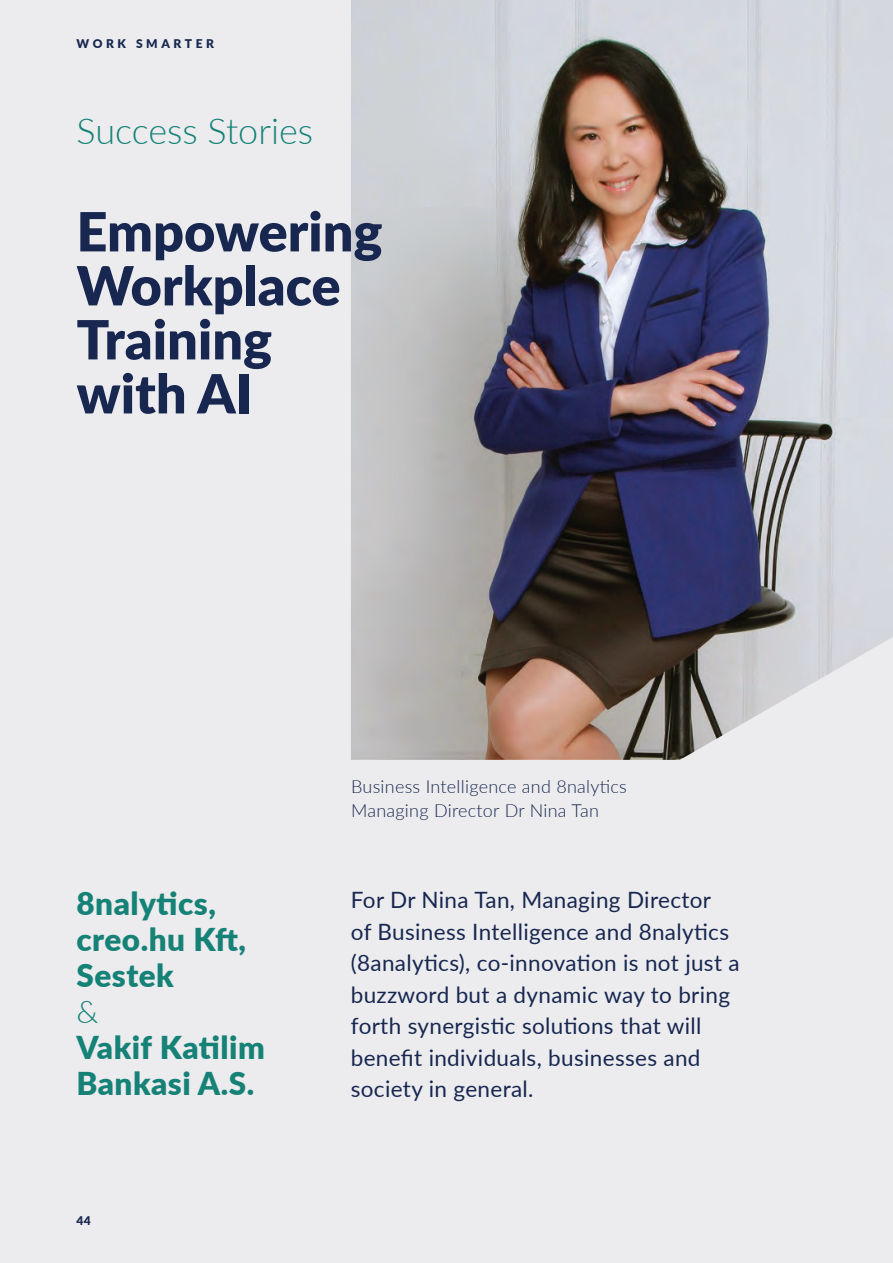
<style>
.page{position:relative;width:893px;height:1263px;background:#ececee}
.page>*{position:absolute;margin:0;border:0;box-sizing:border-box;transform-origin:0 0}
.t1{font:900 54px/54px "Lato";color:#172750}
.t2{font:300 36px "Lato";color:#168277}
.t3{font:900 31.5px/36px "Lato";letter-spacing:.015em;color:#168277}
.t4{font:300 31.5px "Lato";color:#168277}
.t5{font:22.5px/31.5px "Lato";letter-spacing:.015em;color:#172750}
.t6{font:300 18px/24px "Lato";letter-spacing:.015em;color:#172750}
.t7{font:900 12px "Lato";letter-spacing:.3em;color:#172750}
</style>
<div class="page">
<img style="left:351px;top:0;width:542px;height:760px">
<p class="t7" style="left:77px;top:35px;width:139px">WORK SMARTER</p>
<h2 class="t2" style="left:77px;top:106px;width:238px">Success Stories</h2>
<h1 class="t1" style="left:77px;top:202px;width:307px">Empowering<br>Workplace<br>Training with AI</h1>
<h3 class="t3" style="left:77px;top:884px;width:171px">8nalytics, creo.hu Kft,<br>Sestek</h3>
<h3 class="t4" style="left:77px;top:990px;width:23px">&amp;</h3>
<h3 class="t3" style="left:77px;top:1028px;width:190px">Vakif Katilim<br>Bankasi A.S.</h3>
<p class="t7" style="left:77px;top:1211px;width:16px">44</p>
<p class="t6" style="left:351px;top:774px;width:277px">Business Intelligence and 8nalytics<br>Managing Director Dr Nina Tan</p>
<p class="t5" style="left:351px;top:883px;width:390px">For Dr Nina Tan, Managing Director<br>of Business Intelligence and 8nalytics (8analytics), co-innovation is not just a buzzword but a dynamic way to bring forth synergistic solutions that will benefit individuals, businesses and society in general.</p>
</div>
